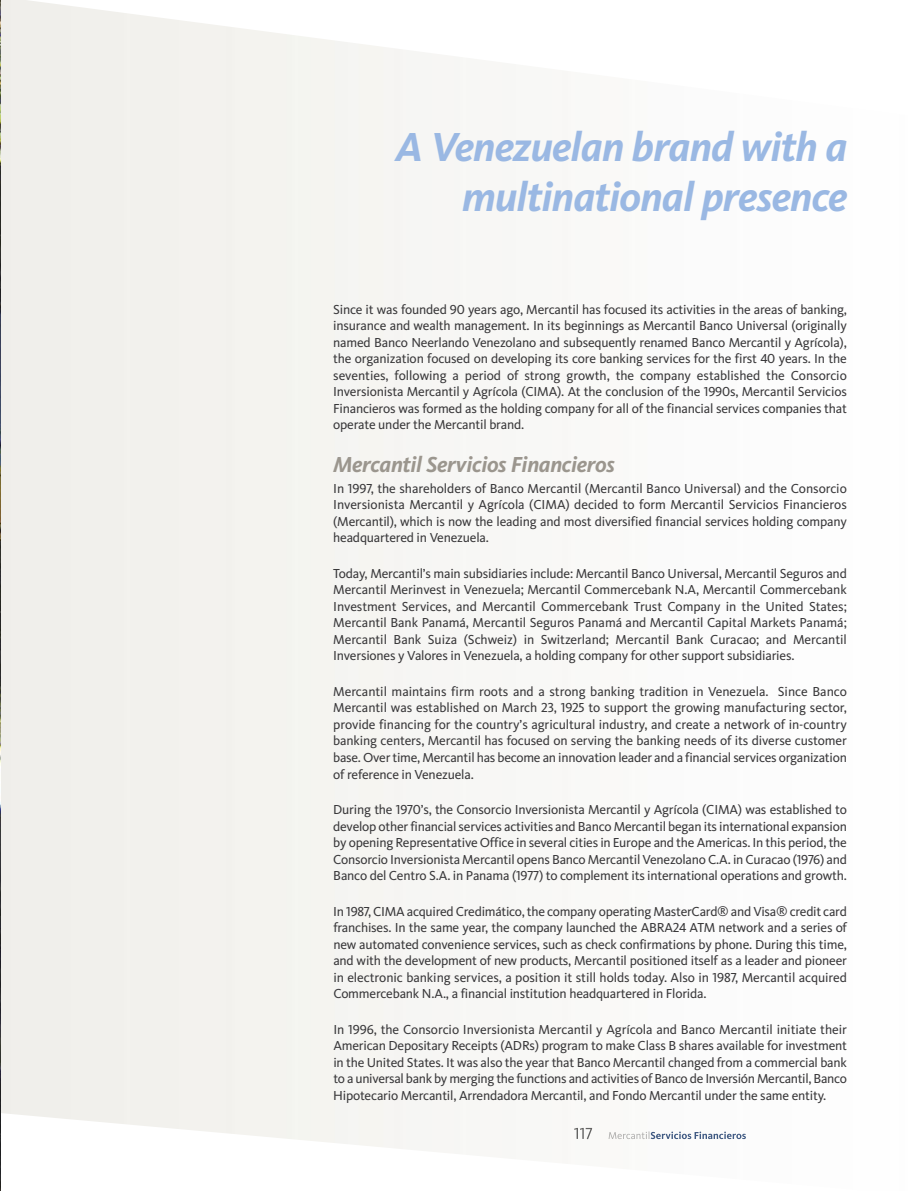
<style>
.page{position:relative;width:915px;height:1191px;background:#fff}
.page>*{position:absolute;margin:0;border:0;box-sizing:border-box;transform-origin:0 0}
.t1{font:italic 700 42px/50.4px "Kievit LF";letter-spacing:-.02em;color:#9ab8e3;text-align:right}
.t2{font:italic 700 22.5px "Kievit LF";letter-spacing:-.015em;color:#9b968e}
.t3{font:13.5px/16.5px "Kievit LF";letter-spacing:-.015em;color:#39383a;text-align:justify}
</style>
<div class="page">
<img style="left:0;top:0;width:746px;height:1191px">
<img style="left:574px;top:1127px;width:18px;height:12px">
<img style="left:608px;top:1131px;width:123px;height:8px">
<h1 class="t1" style="left:395px;top:126px;width:453px">A Venezuelan brand with a multinational presence</h1>
<p class="t3" style="left:333px;top:302px;width:515px">Since it was founded 90 years ago, Mercantil has focused its activities in the areas of banking, insurance and wealth management. In its beginnings as Mercantil Banco Universal (originally named Banco Neerlando Venezolano and subsequently renamed Banco Mercantil y Agrícola), the organization focused on developing its core banking services for the first 40 years. In the seventies, following a period of strong growth, the company established the Consorcio Inversionista Mercantil y Agrícola (CIMA). At the conclusion of the 1990s, Mercantil Servicios Financieros was formed as the holding company for all of the financial services companies that operate under the Mercantil brand.</p>
<h2 class="t2" style="left:333px;top:457px;width:283px">Mercantil Servicios Financieros</h2>
<p class="t3" style="left:333px;top:481px;width:515px">In 1997, the shareholders of Banco Mercantil (Mercantil Banco Universal) and the Consorcio Inversionista Mercantil y Agrícola (CIMA) decided to form Mercantil Servicios Financieros (Mercantil), which is now the leading and most diversified financial services holding company headquartered in Venezuela.</p>
<p class="t3" style="left:333px;top:566px;width:515px">Today, Mercantil’s main subsidiaries include: Mercantil Banco Universal, Mercantil Seguros and Mercantil Merinvest in Venezuela; Mercantil Commercebank N.A, Mercantil Commercebank Investment Services, and Mercantil Commercebank Trust Company in the United States; Mercantil Bank Panamá, Mercantil Seguros Panamá and Mercantil Capital Markets Panamá; Mercantil Bank Suiza (Schweiz) in Switzerland; Mercantil Bank Curacao; and Mercantil Inversiones y Valores in Venezuela, a holding company for other support subsidiaries.</p>
<p class="t3" style="left:333px;top:684px;width:515px">Mercantil maintains firm roots and a strong banking tradition in Venezuela. Since Banco Mercantil was established on March 23, 1925 to support the growing manufacturing sector, provide financing for the country’s agricultural industry, and create a network of in-country banking centers, Mercantil has focused on serving the banking needs of its diverse customer base. Over time, Mercantil has become an innovation leader and a financial services organization of reference in Venezuela.</p>
<p class="t3" style="left:333px;top:802px;width:515px">During the 1970’s, the Consorcio Inversionista Mercantil y Agrícola (CIMA) was established to develop other financial services activities and Banco Mercantil began its international expansion by opening Representative Office in several cities in Europe and the Americas. In this period, the Consorcio Inversionista Mercantil opens Banco Mercantil Venezolano C.A. in Curacao (1976) and Banco del Centro S.A. in Panama (1977) to complement its international operations and growth.</p>
<p class="t3" style="left:333px;top:904px;width:515px">In 1987, CIMA acquired Credimático, the company operating MasterCard® and Visa® credit card franchises. In the same year, the company launched the ABRA24 ATM network and a series of new automated convenience services, such as check confirmations by phone. During this time, and with the development of new products, Mercantil positioned itself as a leader and pioneer in electronic banking services, a position it still holds today. Also in 1987, Mercantil acquired Commercebank N.A., a financial institution headquartered in Florida.</p>
<p class="t3" style="left:333px;top:1022px;width:515px">In 1996, the Consorcio Inversionista Mercantil y Agrícola and Banco Mercantil initiate their American Depositary Receipts (ADRs) program to make Class B shares available for investment in the United States. It was also the year that Banco Mercantil changed from a commercial bank to a universal bank by merging the functions and activities of Banco de Inversión Mercantil, Banco Hipotecario Mercantil, Arrendadora Mercantil, and Fondo Mercantil under the same entity.</p>
</div>
